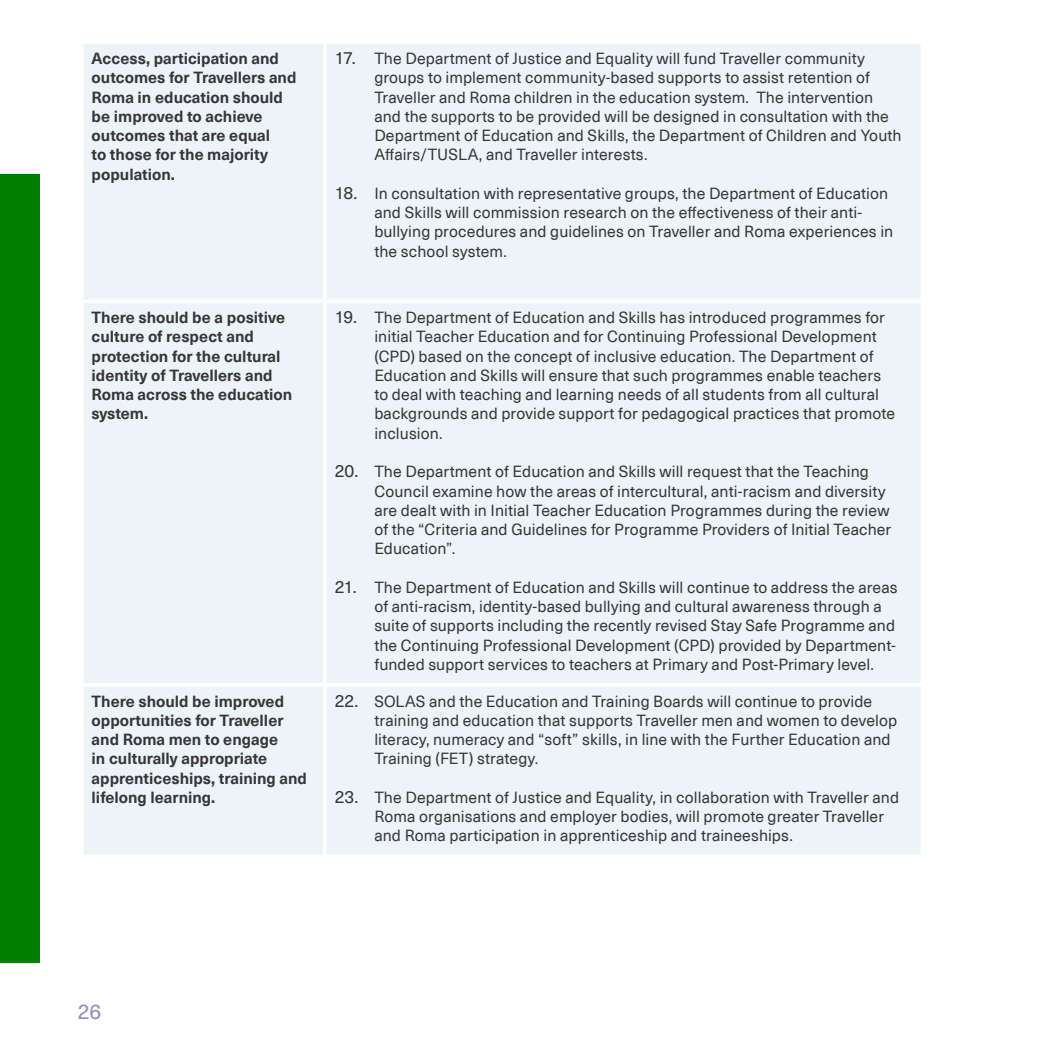
<style>
.page{position:relative;width:1042px;height:1042px;background:#fff}
.page>*{position:absolute;margin:0;border:0;box-sizing:border-box;transform-origin:0 0}
.t1{font:21px "Neue Haas Unica W1 G";color:#918dbe}
.t2{font:15.75px/19.2px "Neue Haas Unica Pro";letter-spacing:.005em;color:#373636}
.t3{font:700 15.75px/19.2px "Neue Haas Unica Pro";color:#373636}
.s1{font-size:17.5px}
</style>
<div class="page">
<div style="left:83px;top:44px;width:837px;height:810px;background:#ecf4f7"></div>
<hr style="left:323px;top:44px;width:3px;height:255px;background:#fff">
<hr style="left:323px;top:303px;width:3px;height:380px;background:#fff">
<hr style="left:323px;top:686px;width:3px;height:168px;background:#fff">
<svg style="left:920px;top:44px;width:1px;height:255px"></svg>
<hr style="left:80px;top:299px;width:245px;height:4px;background:#fff">
<hr style="left:325px;top:299px;width:599px;height:4px;background:#fff">
<svg style="left:920px;top:303px;width:1px;height:380px"></svg>
<hr style="left:80px;top:683px;width:245px;height:3px;background:#fff">
<hr style="left:325px;top:683px;width:599px;height:3px;background:#fff">
<svg style="left:920px;top:687px;width:1px;height:167px"></svg>
<div style="left:0;top:174px;width:40px;height:788px;background:#008000"></div>
<p class="t3" style="left:92px;top:48px;width:206px">Access, participation and outcomes for Travellers and<br>Roma in education should be improved to achieve outcomes that are equal<br>to those for the majority population.</p>
<p class="t2" style="left:374px;top:48px;width:529px;text-indent:-40px"><span class="s1">17.</span> The Department of Justice and Equality will fund Traveller community groups to implement community-based supports to assist retention of Traveller and Roma children in the education system. The intervention and the supports to be provided will be designed in consultation with the Department of Education and Skills, the Department of Children and Youth Affairs/TUSLA, and Traveller interests.</p>
<p class="t2" style="left:374px;top:183px;width:520px;text-indent:-40px"><span class="s1">18.</span> In consultation with representative groups, the Department of Education and Skills will commission research on the effectiveness of their anti&shy;bullying procedures and guidelines on Traveller and Roma experiences in the school system.</p>
<p class="t3" style="left:92px;top:307px;width:202px">There should be a positive culture of respect and protection for the cultural identity of Travellers and<br>Roma across the education system.</p>
<p class="t2" style="left:374px;top:307px;width:522px;text-indent:-40px"><span class="s1">19.</span> The Department of Education and Skills has introduced programmes for initial Teacher Education and for Continuing Professional Development (CPD) based on the concept of inclusive education. The Department of Education and Skills will ensure that such programmes enable teachers to deal with teaching and learning needs of all students from all cultural backgrounds and provide support for pedagogical practices that promote inclusion.</p>
<p class="t2" style="left:374px;top:461px;width:518px;text-indent:-40px"><span class="s1">20.</span> The Department of Education and Skills will request that the Teaching Council examine how the areas of intercultural, anti-racism and diversity are dealt with in Initial Teacher Education Programmes during the review of the “Criteria and Guidelines for Programme Providers of Initial Teacher Education”.</p>
<p class="t2" style="left:374px;top:577px;width:525px;text-indent:-40px"><span class="s1">21.</span> The Department of Education and Skills will continue to address the areas of anti-racism, identity-based bullying and cultural awareness through a suite of supports including the recently revised Stay Safe Programme and the Continuing Professional Development (CPD) provided by Department&shy;funded support services to teachers at Primary and Post-Primary level.</p>
<p class="t3" style="left:92px;top:690px;width:217px">There should be improved opportunities for Traveller and Roma men to engage<br>in culturally appropriate apprenticeships, training and lifelong learning.</p>
<p class="t2" style="left:374px;top:690px;width:524px;text-indent:-40px"><span class="s1">22.</span> SOLAS and the Education and Training Boards will continue to provide training and education that supports Traveller men and women to develop literacy, numeracy and “soft” skills, in line with the Further Education and Training (FET) strategy.</p>
<p class="t2" style="left:374px;top:787px;width:526px;text-indent:-40px"><span class="s1">23.</span> The Department of Justice and Equality, in collaboration with Traveller and<br>Roma organisations and employer bodies, will promote greater Traveller and Roma participation in apprenticeship and traineeships.</p>
<h1 class="t1" style="left:78px;top:994px;width:25px">26</h1>
</div>
